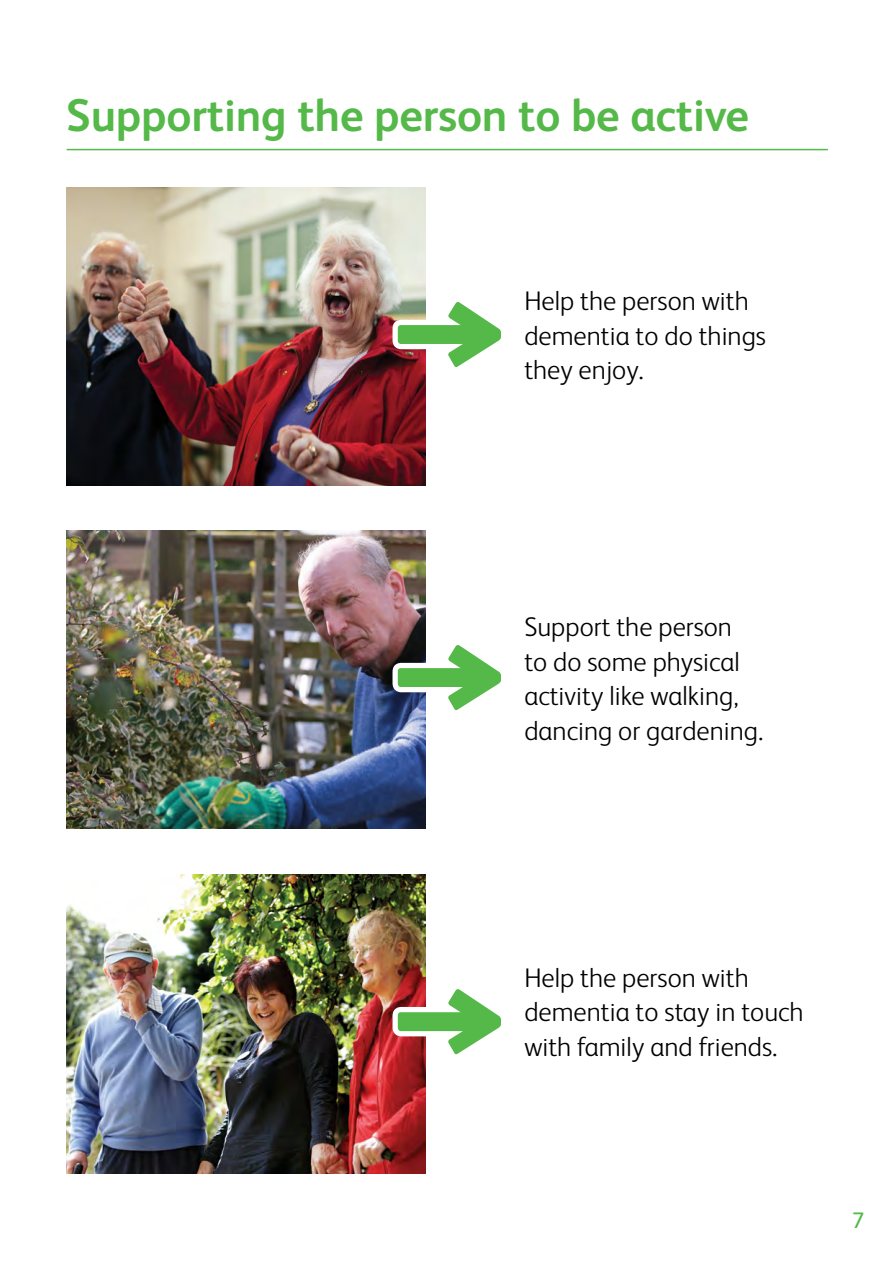
<style>
.page{position:relative;width:893px;height:1263px;background:#fff}
.page>*{position:absolute;margin:0;border:0;box-sizing:border-box;transform-origin:0 0}
.t1{font:700 45.75px "FS Albert";letter-spacing:-.005em;color:#54b948}
.t2{font:300 27px/34.5px "FS Albert";color:#000}
.t3{font:22.5px "FS Albert";color:#54b948}
</style>
<div class="page">
<hr style="left:67px;top:149px;width:761px;height:1px;background:#54b948">
<img style="left:66px;top:187px;width:359px;height:299px">
<img style="left:66px;top:874px;width:359px;height:299px">
<img style="left:66px;top:530px;width:359px;height:299px">
<svg style="left:392px;top:989px;width:109px;height:65px"></svg>
<svg style="left:392px;top:645px;width:109px;height:65px"></svg>
<svg style="left:392px;top:302px;width:109px;height:65px"></svg>
<p class="t1" style="left:66px;top:84px;width:684px">Supporting the person to be active</p>
<p class="t2" style="left:524px;top:283px;width:243px">Help the person with dementia to do things they enjoy.</p>
<p class="t2" style="left:524px;top:608px;width:241px">Support the person<br>to do some physical activity like walking, dancing or gardening.</p>
<p class="t2" style="left:524px;top:959px;width:281px">Help the person with dementia to stay in touch with family and friends.</p>
<p class="t3" style="left:852px;top:1205px;width:14px">7</p>
</div>
